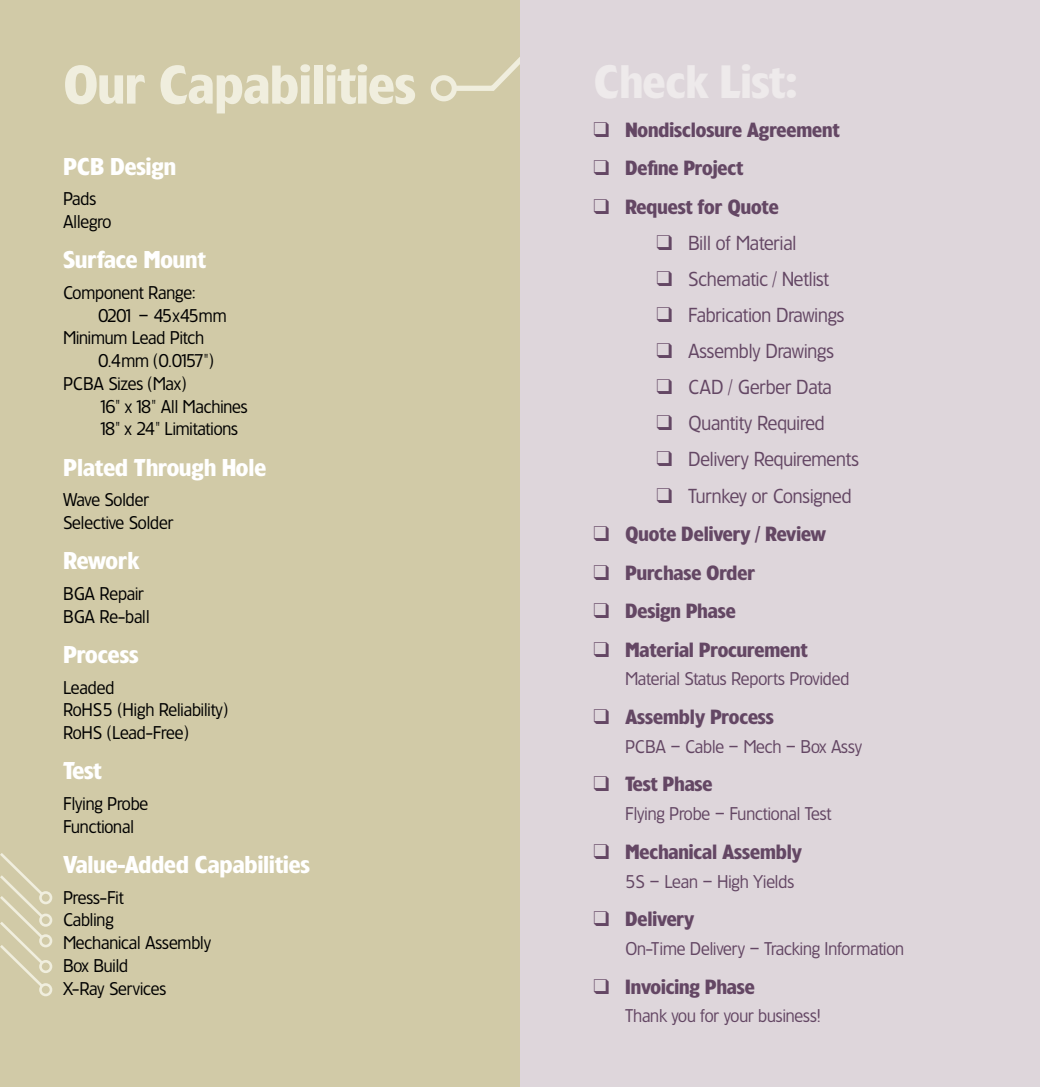
<style>
.page{position:relative;width:1040px;height:1087px;background:#fff}
.page>*{position:absolute;margin:0;border:0;box-sizing:border-box;transform-origin:0 0}
.t1{font:700 50.75px "TF Forever";color:#f0eede}
.t2{font:700 22.75px "TF Forever";color:#fff}
.t3{font:700 19.25px "TF Forever";color:#644764}
.t4{font:19.25px "TF Forever";color:#644764}
.t5{font:17.5px/22.8px "TF Forever";color:#000}
.t6{font:17.5px "TF Forever";color:#644764}
.t7{font:17.5px "TF Forever";letter-spacing:-.06em;color:#000}
</style>
<div class="page">
<div style="left:0;top:0;width:520px;height:1087px;background:#d1caa7"></div>
<svg style="left:449px;top:57px;width:71px;height:37px"></svg>
<div style="left:430px;top:75px;width:27px;height:26px;border:5px solid #f0eede;border-radius:50%"></div>
<div style="left:39px;top:891px;width:13px;height:13px;border:3px solid #f0eede;border-radius:50%"></div>
<div style="left:39px;top:913px;width:13px;height:14px;border:3px solid #f0eede;border-radius:50%"></div>
<div style="left:39px;top:934px;width:13px;height:13px;border:3px solid #f0eede;border-radius:50%"></div>
<div style="left:39px;top:960px;width:13px;height:13px;border:3px solid #f0eede;border-radius:50%"></div>
<svg style="left:0;top:853px;width:46px;height:133px"></svg>
<div style="left:39px;top:983px;width:13px;height:13px;border:3px solid #f0eede;border-radius:50%"></div>
<div style="left:520px;top:0;width:520px;height:1087px;background:#ded6db"></div>
<h1 class="t1" style="left:63px;top:54px;width:354px">Our Capabilities</h1>
<h2 class="t2" style="left:63px;top:152px;width:114px">PCB Design</h2>
<p class="t5" style="left:63px;top:187px;width:50px">Pads<br>Allegro</p>
<h2 class="t2" style="left:63px;top:246px;width:144px">Surface Mount</h2>
<p class="t5" style="left:63px;top:281px;width:134px">Component Range:</p>
<p class="t7" style="left:98px;top:305px;width:130px">0201 – 45x45mm</p>
<p class="t5" style="left:63px;top:326px;width:142px">Minimum Lead Pitch</p>
<p class="t5" style="left:98px;top:349px;width:117px">0.4mm (0.0157")</p>
<p class="t5" style="left:63px;top:372px;width:125px">PCBA Sizes (Max)</p>
<p class="t5" style="left:98px;top:395px;width:151px">16" x 18" All Machines</p>
<p class="t5" style="left:98px;top:417px;width:141px">18" x 24" Limitations</p>
<h2 class="t2" style="left:63px;top:453px;width:205px">Plated Through Hole</h2>
<p class="t5" style="left:63px;top:488px;width:112px">Wave Solder<br>Selective Solder</p>
<h2 class="t2" style="left:63px;top:547px;width:78px">Rework</h2>
<p class="t5" style="left:63px;top:582px;width:88px">BGA Repair<br>BGA Re-ball</p>
<h2 class="t2" style="left:63px;top:641px;width:77px">Process</h2>
<p class="t5" style="left:63px;top:675px;width:167px">Leaded<br>RoHS5 (High Reliability)<br>RoHS (Lead-Free)</p>
<h2 class="t2" style="left:63px;top:757px;width:40px">Test</h2>
<p class="t5" style="left:63px;top:792px;width:87px">Flying Probe<br>Functional</p>
<h2 class="t2" style="left:63px;top:851px;width:248px">Value-Added Capabilities</h2>
<p class="t5" style="left:63px;top:885px;width:149px">Press-Fit<br>Cabling<br>Mechanical Assembly<br>Box Build<br>X-Ray Services</p>
<p class="t3" style="left:593px;top:118px;width:248px">❑ Nondisclosure Agreement</p>
<p class="t3" style="left:593px;top:156px;width:151px">❑ Define Project</p>
<p class="t3" style="left:593px;top:195px;width:187px">❑ Request for Quote</p>
<p class="t4" style="left:656px;top:231px;width:141px">❑ Bill of Material</p>
<p class="t4" style="left:656px;top:268px;width:174px">❑ Schematic / Netlist</p>
<p class="t4" style="left:656px;top:304px;width:189px">❑ Fabrication Drawings</p>
<p class="t4" style="left:656px;top:340px;width:179px">❑ Assembly Drawings</p>
<p class="t4" style="left:656px;top:376px;width:177px">❑ CAD / Gerber Data</p>
<p class="t4" style="left:656px;top:412px;width:170px">❑ Quantity Required</p>
<p class="t4" style="left:656px;top:448px;width:204px">❑ Delivery Requirements</p>
<p class="t4" style="left:656px;top:484px;width:196px">❑ Turnkey or Consigned</p>
<p class="t3" style="left:593px;top:522px;width:234px">❑ Quote Delivery / Review</p>
<p class="t3" style="left:593px;top:561px;width:163px">❑ Purchase Order</p>
<p class="t3" style="left:593px;top:599px;width:144px">❑ Design Phase</p>
<p class="t3" style="left:593px;top:638px;width:216px">❑ Material Procurement</p>
<p class="t6" style="left:625px;top:669px;width:226px">Material Status Reports Provided</p>
<p class="t3" style="left:593px;top:705px;width:182px">❑ Assembly Process</p>
<p class="t6" style="left:625px;top:736px;width:239px">PCBA – Cable – Mech – Box Assy</p>
<p class="t3" style="left:593px;top:772px;width:121px">❑ Test Phase</p>
<p class="t6" style="left:625px;top:804px;width:208px">Flying Probe – Functional Test</p>
<p class="t3" style="left:593px;top:840px;width:210px">❑ Mechanical Assembly</p>
<p class="t6" style="left:625px;top:871px;width:171px">5S – Lean – High Yields</p>
<p class="t3" style="left:593px;top:907px;width:102px">❑ Delivery</p>
<p class="t6" style="left:625px;top:938px;width:280px">On-Time Delivery – Tracking Information</p>
<p class="t3" style="left:593px;top:975px;width:163px">❑ Invoicing Phase</p>
<p class="t6" style="left:625px;top:1006px;width:197px">Thank you for your business!</p>
</div>
